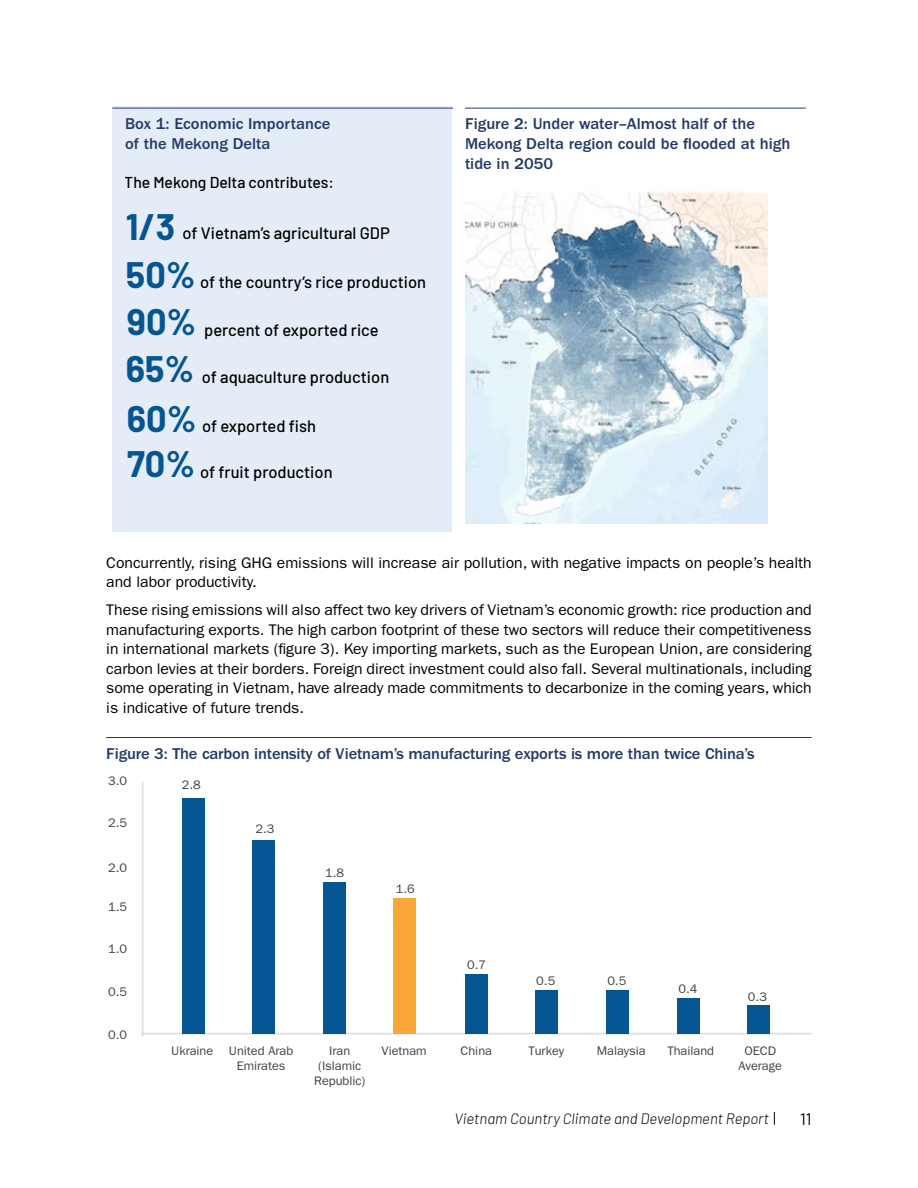
<style>
.page{position:relative;width:918px;height:1188px;background:#fff}
.page>*{position:absolute;margin:0;border:0;box-sizing:border-box;transform-origin:0 0}
.t1{font:700 36px "Barlow";color:#055592}
.t2{font:16.5px/19.8px "SVN Franklin Gothic Medium";color:#243b67}
.t3{font:500 16.5px "Barlow";color:#000}
.t4{font:16.5px "Barlow";color:#000}
.t5{font:15.75px/19.5px "SVN Franklin Gothic Book";color:#000}
.t6{font:500 15.75px "Barlow";color:#000}
.t7{font:italic 300 15px "Barlow";color:#000}
.t8{font:12.75px/15.3px "SVN Franklin Gothic Book";color:#414042;text-align:center}
.s1{font-weight:700;font-size:36px;color:#055592}
</style>
<div class="page">
<svg style="left:774px;top:1112px;width:1px;height:13px"></svg>
<div style="left:112px;top:106px;width:339px;height:425px;background:#e4ecf8"></div>
<hr style="left:106px;top:737px;width:706px;height:1px;background:#243b67">
<hr style="left:112px;top:108px;width:341px;height:1px;background:#243b67">
<hr style="left:465px;top:108px;width:341px;height:1px;background:#243b67">
<img style="left:466px;top:191px;width:302px;height:332px">
<hr style="left:141px;top:1033px;width:671px;height:1px;background:#dcddde">
<hr style="left:142px;top:782px;width:1px;height:254px;background:#dcddde">
<div style="left:182px;top:798px;width:23px;height:236px;background:#055592"></div>
<div style="left:252px;top:840px;width:23px;height:194px;background:#055592"></div>
<div style="left:324px;top:882px;width:22px;height:152px;background:#055592"></div>
<div style="left:393px;top:898px;width:23px;height:136px;background:#faa73a"></div>
<div style="left:465px;top:974px;width:22px;height:60px;background:#055592"></div>
<div style="left:535px;top:990px;width:22px;height:44px;background:#055592"></div>
<div style="left:606px;top:990px;width:23px;height:44px;background:#055592"></div>
<div style="left:677px;top:998px;width:22px;height:36px;background:#055592"></div>
<div style="left:747px;top:1005px;width:22px;height:29px;background:#055592"></div>
<p class="t2" style="left:125px;top:113px;width:207px">Box 1: Economic Importance of the Mekong Delta</p>
<p class="t6" style="left:124px;top:170px;width:211px">The Mekong Delta contributes:</p>
<p class="t3" style="left:183px;top:221px;width:209px">of Vietnam’s agricultural GDP</p>
<p class="t3" style="left:200px;top:270px;width:227px">of the country’s rice production</p>
<h1 class="t1" style="left:126px;top:201px;width:51px">1/3</h1>
<h1 class="t1" style="left:126px;top:248px;width:71px">50%</h1>
<p class="t3" style="left:127px;top:318px;width:253px"><span class="s1">90%</span> percent of exported rice</p>
<p class="t3" style="left:126px;top:365px;width:265px"><span class="s1">65%</span> of aquaculture production</p>
<p class="t3" style="left:127px;top:414px;width:191px"><span class="s1">60%</span> of exported fish</p>
<p class="t3" style="left:127px;top:460px;width:207px"><span class="s1">70%</span> of fruit production</p>
<p class="t2" style="left:465px;top:113px;width:327px">Figure 2: Under water–Almost half of the<br>Mekong Delta region could be flooded at high tide in 2050</p>
<p class="t5" style="left:106px;top:552px;width:707px">Concurrently, rising GHG emissions will increase air pollution, with negative impacts on people’s health and labor productivity.</p>
<p class="t5" style="left:106px;top:599px;width:707px;text-align:justify">These rising emissions will also affect two key drivers of Vietnam’s economic growth: rice production and manufacturing exports. The high carbon footprint of these two sectors will reduce their competitiveness in international markets (figure 3). Key importing markets, such as the European Union, are considering carbon levies at their borders. Foreign direct investment could also fall. Several multinationals, including some operating in Vietnam, have already made commitments to decarbonize in the coming years, which is indicative of future trends.</p>
<p class="t2" style="left:106px;top:742px;width:650px">Figure 3: The carbon intensity of Vietnam’s manufacturing exports is more than twice China’s</p>
<p class="t8" style="left:182px;top:777px;width:21px">2.8</p>
<p class="t8" style="left:256px;top:821px;width:21px">2.3</p>
<p class="t8" style="left:325px;top:864px;width:21px">1.8</p>
<p class="t8" style="left:396px;top:880px;width:21px">1.6</p>
<p class="t8" style="left:108px;top:772px;width:21px">3.0</p>
<p class="t8" style="left:108px;top:814px;width:21px">2.5</p>
<p class="t8" style="left:108px;top:859px;width:21px">2.0</p>
<p class="t8" style="left:108px;top:898px;width:21px">1.5</p>
<p class="t8" style="left:108px;top:941px;width:21px">1.0</p>
<p class="t8" style="left:108px;top:983px;width:21px">0.5</p>
<p class="t8" style="left:108px;top:1026px;width:21px">0.0</p>
<p class="t8" style="left:467px;top:956px;width:21px">0.7</p>
<p class="t8" style="left:536px;top:973px;width:21px">0.5</p>
<p class="t8" style="left:607px;top:973px;width:21px">0.5</p>
<p class="t8" style="left:678px;top:981px;width:21px">0.4</p>
<p class="t8" style="left:748px;top:988px;width:21px">0.3</p>
<p class="t8" style="left:237px;top:1042px;width:58px;text-align:left;text-indent:-65px">Ukraine United Arab<br>Emirates</p>
<p class="t8" style="left:314px;top:1042px;width:53px">Iran (Islamic<br>Republic)</p>
<p class="t8" style="left:382px;top:1042px;width:47px">Vietnam</p>
<p class="t8" style="left:461px;top:1042px;width:33px">China</p>
<p class="t8" style="left:528px;top:1042px;width:37px">Turkey</p>
<p class="t8" style="left:597px;top:1042px;width:50px">Malaysia</p>
<p class="t8" style="left:667px;top:1042px;width:48px">Thailand</p>
<p class="t8" style="left:738px;top:1042px;width:45px">OECD<br>Average</p>
<p class="t7" style="left:454px;top:1108px;width:316px">Vietnam Country Climate and Development Report</p>
<p class="t4" style="left:800px;top:1107px;width:13px">11</p>
</div>
